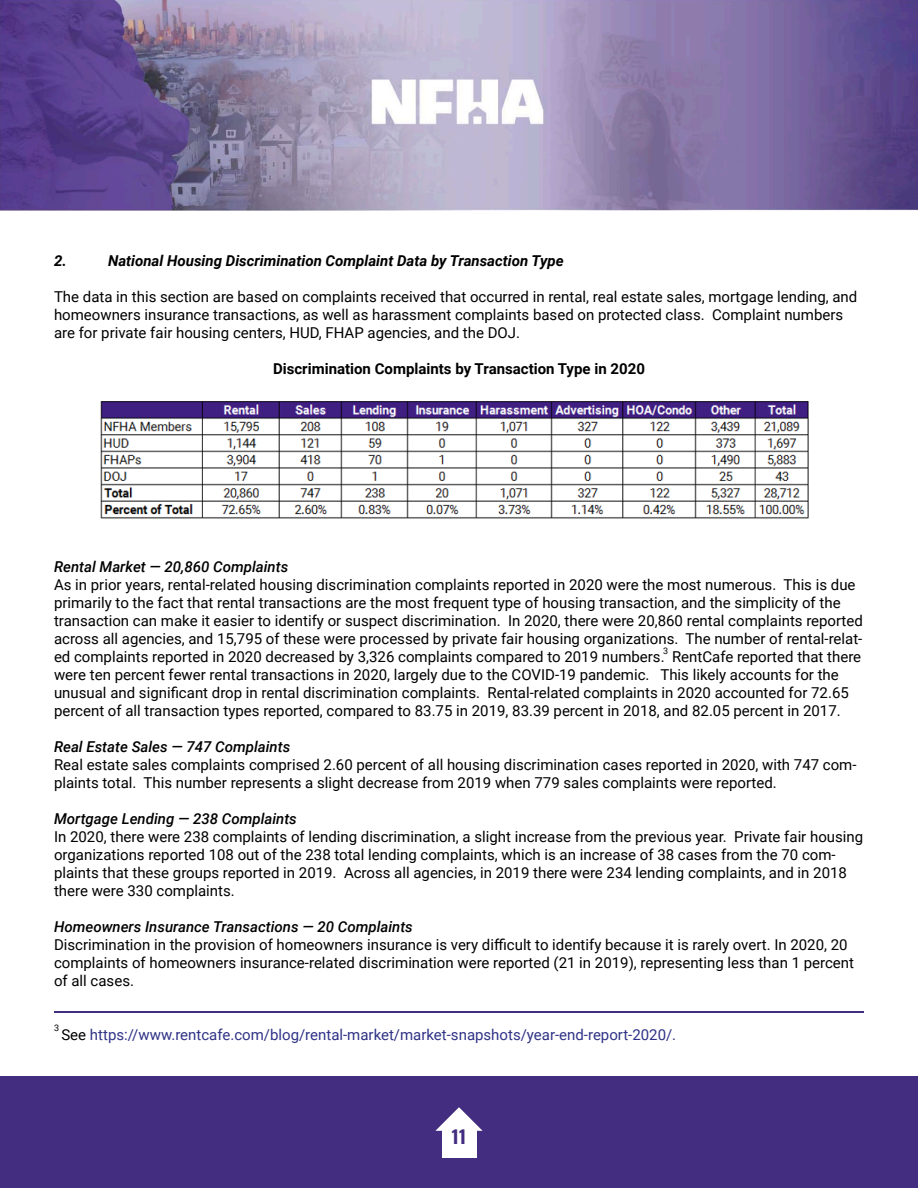
<style>
.page{position:relative;width:918px;height:1188px;background:#fff}
.page>*{position:absolute;margin:0;border:0;box-sizing:border-box;transform-origin:0 0}
.t1{font:18px "Oswald";color:#422d80}
.t2{font:15px/18px "Roboto";color:#000}
.t3{font:italic 500 15px "Roboto";color:#000}
.t4{font:15px "Roboto";color:#2f3286}
.t5{font:italic 700 15px "Roboto";color:#000}
.t6{font:700 15px "Roboto";color:#000}
.t7{font:9px "Roboto";color:#000101}
.s1{color:#000}
</style>
<div class="page">
<div style="left:0;top:1076px;width:918px;height:112px;background:#422d80"></div>
<div style="left:442px;top:1126px;width:34px;height:32px;background:#fff"></div>
<svg style="left:435px;top:1107px;width:48px;height:24px"></svg>
<hr style="left:54px;top:1012px;width:810px;height:1px;background:#422d80">
<img style="left:0;top:0;width:918px;height:211px">
<img style="left:100px;top:401px;width:709px;height:118px">
<p class="t5" style="left:54px;top:250px;width:14px">2.</p>
<p class="t5" style="left:108px;top:250px;width:457px">National Housing Discrimination Complaint Data by Transaction Type</p>
<p class="t2" style="left:54px;top:287px;width:805px">The data in this section are based on complaints received that occurred in rental, real estate sales, mortgage lending, and homeowners insurance transactions, as well as harassment complaints based on protected class. Complaint numbers are for private fair housing centers, HUD, FHAP agencies, and the DOJ.</p>
<p class="t6" style="left:273px;top:358px;width:373px">Discrimination Complaints by Transaction Type in 2020</p>
<p class="t3" style="left:54px;top:556px;width:236px">Rental Market — 20,860 Complaints</p>
<p class="t2" style="left:54px;top:575px;width:810px">As in prior years, rental-related housing discrimination complaints reported in 2020 were the most numerous. This is due primarily to the fact that rental transactions are the most frequent type of housing transaction, and the simplicity of the transaction can make it easier to identify or suspect discrimination. In 2020, there were 20,860 rental complaints reported across all agencies, and 15,795 of these were processed by private fair housing organizations. The number of rental-relat&shy;ed complaints reported in 2020 decreased by 3,326 complaints compared to 2019 numbers. RentCafe reported that there were ten percent fewer rental transactions in 2020, largely due to the COVID-19 pandemic. This likely accounts for the unusual and significant drop in rental discrimination complaints. Rental-related complaints in 2020 accounted for 72.65 percent of all transaction types reported, compared to 83.75 in 2019, 83.39 percent in 2018, and 82.05 percent in 2017.</p>
<p class="t3" style="left:54px;top:736px;width:238px">Real Estate Sales — 747 Complaints</p>
<p class="t2" style="left:54px;top:755px;width:804px">Real estate sales complaints comprised 2.60 percent of all housing discrimination cases reported in 2020, with 747 com&shy;plaints total. This number represents a slight decrease from 2019 when 779 sales complaints were reported.</p>
<p class="t3" style="left:54px;top:808px;width:244px">Mortgage Lending — 238 Complaints</p>
<p class="t2" style="left:54px;top:827px;width:811px">In 2020, there were 238 complaints of lending discrimination, a slight increase from the previous year. Private fair housing organizations reported 108 out of the 238 total lending complaints, which is an increase of 38 cases from the 70 com&shy;plaints that these groups reported in 2019. Across all agencies, in 2019 there were 234 lending complaints, and in 2018 there were 330 complaints.</p>
<p class="t3" style="left:54px;top:916px;width:360px">Homeowners Insurance Transactions — 20 Complaints</p>
<p class="t2" style="left:54px;top:935px;width:802px">Discrimination in the provision of homeowners insurance is very difficult to identify because it is rarely overt. In 2020, 20 complaints of homeowners insurance-related discrimination were reported (21 in 2019), representing less than 1 percent of all cases.</p>
<p class="t7" style="left:663px;top:644px;width:7px">3</p>
<p class="t7" style="left:54px;top:1021px;width:7px">3</p>
<p class="t4" style="left:61px;top:1024px;width:616px"><span class="s1">See</span> https://www.rentcafe.com/blog/rental-market/market-snapshots/year-end-report-2020/.</p>
<p class="t1" style="left:452px;top:1120px;width:16px">11</p>
</div>
